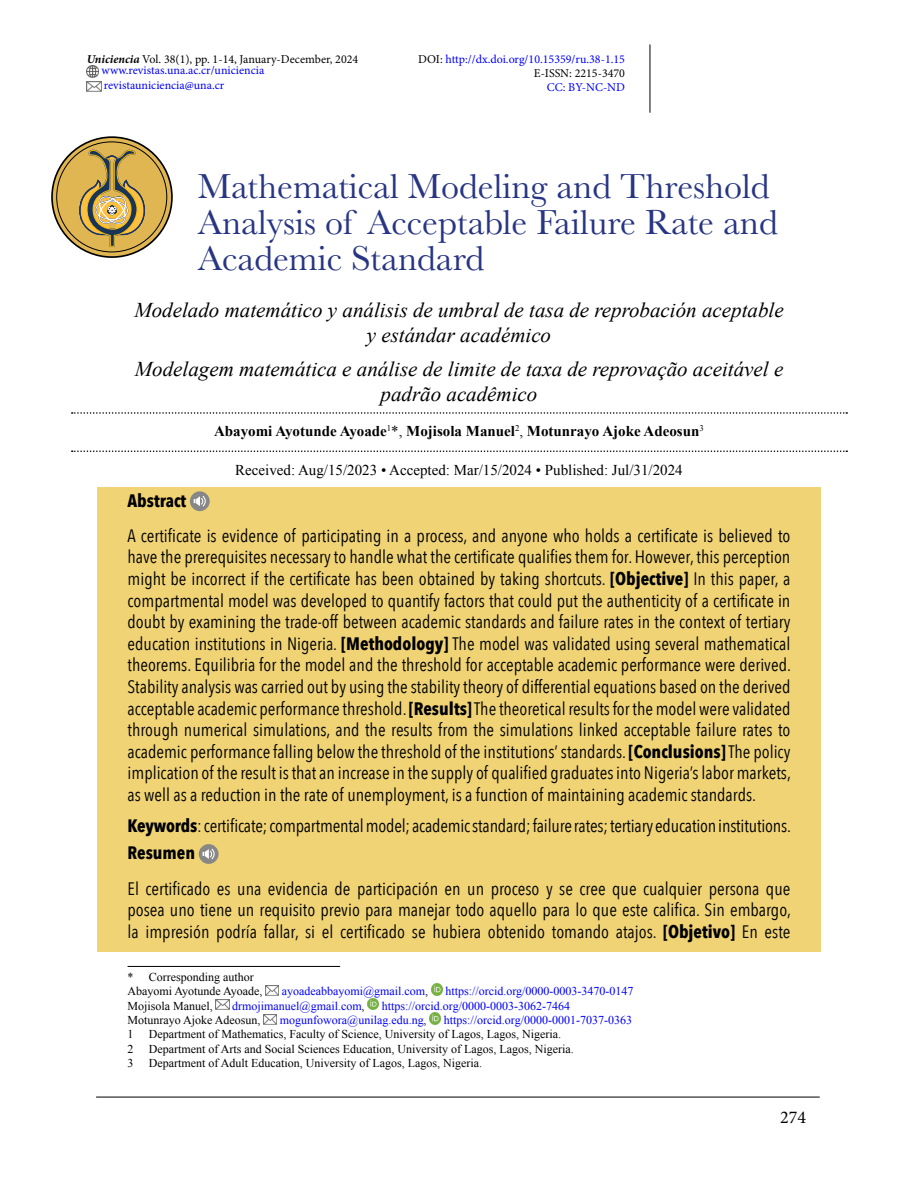
<style>
.page{position:relative;width:918px;height:1188px;background:#fff}
.page>*{position:absolute;margin:0;border:0;box-sizing:border-box;transform-origin:0 0}
.titulo_revista{font:36px/36px "Baskerville";color:#283583}
.titulo_revista_ingles_portugues{font:italic 21px/25.2px "Times New Roman";color:#000;text-align:center}
.resumen{font:18px/21.6px "Avenir Next Condensed";color:#000;text-align:justify}
.resumen-2{font:700 18px "Avenir Next Condensed";color:#000}
.t1{font:18px "Minion Pro";color:#000}
.autor{font:15px "Times New Roman";color:#000}
.autor-2{font:700 15px "Times New Roman";color:#000}
.pie_pagina{font:12px "Times New Roman";color:#000}
.pie_pagina-2{font:12px "Times New Roman";color:#00f}
.t2{font:12px "Minion Pro";color:#00f}
.t3{font:12px "Minion Pro";color:#000}
.s1{font-weight:700;font-style:italic}
.s2{color:#000}
.s3{font-weight:400}
.s4{font-weight:700}
</style>
<div class="page">
<hr style="left:96px;top:1097px;width:724px;height:1px;background:#000">
<hr style="left:650px;top:44px;width:1px;height:69px;background:#000">
<svg style="left:52px;top:137px;width:120px;height:120px;background:#c5a048"></svg>
<div style="left:51px;top:136px;width:122px;height:122px;border:2px solid #000;border-radius:50%"></div>
<svg style="left:79px;top:149px;width:67px;height:99px;background:#bb9d52"></svg>
<div style="left:97px;top:487px;width:724px;height:464px;background:#efd375"></div>
<svg style="left:72px;top:412px;width:775px;height:2px"></svg>
<svg style="left:72px;top:450px;width:775px;height:2px"></svg>
<svg style="left:87px;top:65px;width:12px;height:12px"></svg>
<img style="left:87px;top:81px;width:14px;height:11px">
<div style="left:190px;top:491px;width:20px;height:20px;background:#878787;border-radius:50%"></div>
<svg style="left:194px;top:496px;width:12px;height:10px"></svg>
<div style="left:199px;top:844px;width:20px;height:20px;background:#878787;border-radius:50%"></div>
<svg style="left:203px;top:849px;width:12px;height:10px"></svg>
<hr style="left:128px;top:966px;width:212px;height:1px;background:#000">
<img style="left:265px;top:985px;width:14px;height:10px">
<svg style="left:431px;top:984px;width:11px;height:11px"></svg>
<svg style="left:216px;top:1000px;width:13px;height:10px"></svg>
<svg style="left:368px;top:998px;width:11px;height:12px"></svg>
<svg style="left:264px;top:1014px;width:13px;height:10px"></svg>
<svg style="left:430px;top:1013px;width:11px;height:11px"></svg>
<p class="t3" style="left:87px;top:51px;width:273px"><span class="s1">Uniciencia</span> Vol. 38(1), pp. 1-14, January-December, 2024</p>
<p class="t2" style="left:102px;top:62px;width:164px">www.revistas.una.ac.cr/uniciencia</p>
<p class="t2" style="left:104px;top:77px;width:122px">revistauniciencia@una.cr</p>
<p class="t2" style="left:418px;top:51px;width:208px"><span class="s2">DOI:</span> http://dx.doi.org/10.15359/ru.38-1.15</p>
<p class="t3" style="left:534px;top:65px;width:93px">E-ISSN: 2215-3470</p>
<p class="t2" style="left:547px;top:80px;width:80px">CC: BY-NC-ND</p>
<p class="titulo_revista" style="left:198px;top:169px;width:582px">Mathematical Modeling and Threshold<br>Analysis of Acceptable Failure Rate and<br>Academic Standard</p>
<p class="titulo_revista_ingles_portugues" style="left:134px;top:296px;width:651px">Modelado matemático y análisis de umbral de tasa de reprobación aceptable y estándar académico</p>
<p class="titulo_revista_ingles_portugues" style="left:135px;top:355px;width:650px">Modelagem matemática e análise de limite de taxa de reprovação aceitável e padrão acadêmico</p>
<p class="autor-2" style="left:214px;top:420px;width:491px">Abayomi Ayotunde Ayoade<sup>1</sup><span class="s3">*,</span> Mojisola Manuel<sup>2</sup><span class="s3">,</span> Motunrayo Ajoke Adeosun<sup>3</sup></p>
<p class="autor" style="left:235px;top:460px;width:449px">Received: Aug/15/2023 • Accepted: Mar/15/2024 • Published: Jul/31/2024</p>
<p class="resumen-2" style="left:128px;top:489px;width:60px">Abstract</p>
<p class="resumen" style="left:128px;top:524px;width:665px">A certificate is evidence of participating in a process, and anyone who holds a certificate is believed to have the prerequisites necessary to handle what the certificate qualifies them for. However, this perception might be incorrect if the certificate has been obtained by taking shortcuts. <span class="s4">[Objective]</span> In this paper, a compartmental model was developed to quantify factors that could put the authenticity of a certificate in doubt by examining the trade-off between academic standards and failure rates in the context of tertiary education institutions in Nigeria. <span class="s4">[Methodology]</span> The model was validated using several mathematical theorems. Equilibria for the model and the threshold for acceptable academic performance were derived.<br>Stability analysis was carried out by using the stability theory of differential equations based on the derived acceptable academic performance threshold. <span class="s4">[Results]</span> The theoretical results for the model were validated through numerical simulations, and the results from the simulations linked acceptable failure rates to academic performance falling below the threshold of the institutions’ standards. <span class="s4">[Conclusions]</span> The policy implication of the result is that an increase in the supply of qualified graduates into Nigeria’s labor markets, as well as a reduction in the rate of unemployment, is a function of maintaining academic standards.</p>
<p class="resumen" style="left:128px;top:814px;width:665px"><span class="s4">Keywords</span>:certificate; compartmental model; academic standard; failure rates; tertiary education institutions.</p>
<p class="resumen-2" style="left:128px;top:842px;width:69px">Resumen</p>
<p class="resumen" style="left:128px;top:877px;width:665px">El certificado es una evidencia de participación en un proceso y se cree que cualquier persona que posea uno tiene un requisito previo para manejar todo aquello para lo que este califica. Sin embargo, la impresión podría fallar, si el certificado se hubiera obtenido tomando atajos. <span class="s4">[Objetivo]</span> En este</p>
<p class="pie_pagina" style="left:128px;top:969px;width:128px">* Corresponding author</p>
<p class="pie_pagina" style="left:128px;top:983px;width:136px">Abayomi Ayotunde Ayoade,</p>
<p class="pie_pagina-2" style="left:282px;top:983px;width:148px">ayoadeabbayomi@gmail.com<span class="s2">,</span></p>
<p class="pie_pagina-2" style="left:445px;top:983px;width:190px">https://orcid.org/0000-0003-3470-0147</p>
<p class="pie_pagina" style="left:128px;top:998px;width:87px">Mojisola Manuel,</p>
<p class="pie_pagina-2" style="left:232px;top:998px;width:134px">drmojimanuel@gmail.com<span class="s2">,</span></p>
<p class="pie_pagina-2" style="left:382px;top:998px;width:190px">https://orcid.org/0000-0003-3062-7464</p>
<p class="pie_pagina" style="left:128px;top:1012px;width:134px">Motunrayo Ajoke Adeosun,</p>
<p class="pie_pagina-2" style="left:280px;top:1012px;width:148px">mogunfowora@unilag.edu.ng<span class="s2">,</span></p>
<p class="pie_pagina-2" style="left:444px;top:1012px;width:190px">https://orcid.org/0000-0001-7037-0363</p>
<p class="pie_pagina" style="left:128px;top:1026px;width:7px">1</p>
<p class="pie_pagina" style="left:149px;top:1026px;width:414px">Department of Mathematics, Faculty of Science, University of Lagos, Lagos, Nigeria.</p>
<p class="pie_pagina" style="left:128px;top:1041px;width:7px">2</p>
<p class="pie_pagina" style="left:149px;top:1041px;width:426px">Department of Arts and Social Sciences Education, University of Lagos, Lagos, Nigeria.</p>
<p class="pie_pagina" style="left:128px;top:1055px;width:7px">3</p>
<p class="pie_pagina" style="left:149px;top:1055px;width:335px">Department of Adult Education, University of Lagos, Lagos, Nigeria.</p>
<p class="t1" style="left:780px;top:1105px;width:27px">274</p>
</div>
